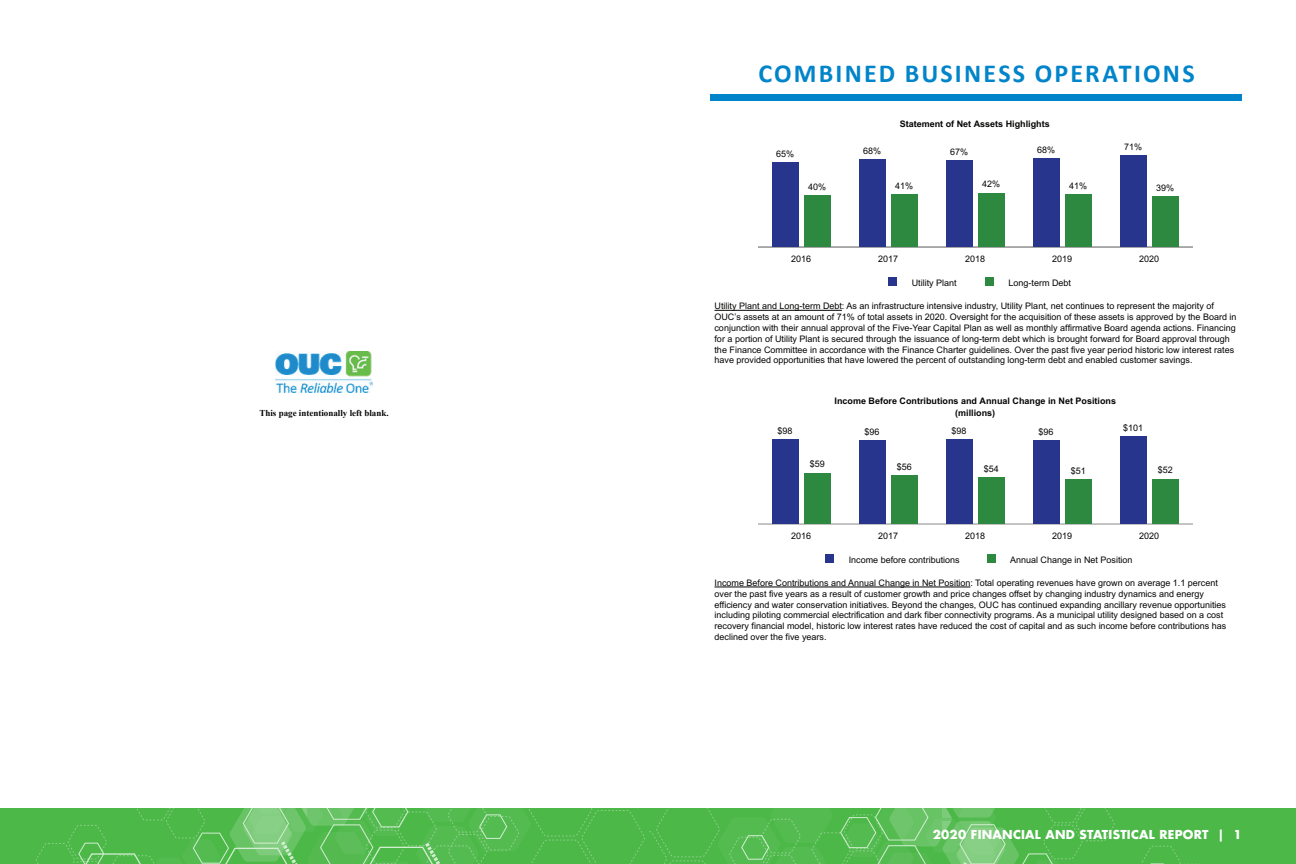
<style>
.page{position:relative;width:1296px;height:864px;background:#fff}
.page>*{position:absolute;margin:0;border:0;box-sizing:border-box;transform-origin:0 0}
.t1{font:700 26px "Calibri";letter-spacing:.085em;color:#0084ca}
.t2{font:700 12px "Futura Std";letter-spacing:.02em;color:#fff}
.t3{font:9px/10.8px "Arial";color:#040503}
.t4{font:700 9px/11.2px "Arial";color:#040503;text-align:center}
.t5{font:700 9px "Times New Roman";color:#040503}
</style>
<div class="page">
<div style="left:0;top:808px;width:1296px;height:56px;background:#4cb848"></div>
<div style="left:711px;top:94px;width:531px;height:6px;background:#0084ca"></div>
<svg style="left:1142px;top:846px;width:58px;height:18px"></svg>
<svg style="left:36px;top:808px;width:1079px;height:56px"></svg>
<img style="left:275px;top:351px;width:98px;height:42px">
<hr style="left:758px;top:247px;width:435px;height:1px;background:#595959">
<div style="left:772px;top:162px;width:27px;height:85px;background:#28358d"></div>
<div style="left:859px;top:159px;width:27px;height:88px;background:#28358d"></div>
<div style="left:946px;top:160px;width:27px;height:87px;background:#28358d"></div>
<div style="left:1033px;top:158px;width:27px;height:89px;background:#28358d"></div>
<div style="left:1120px;top:155px;width:27px;height:92px;background:#28358d"></div>
<div style="left:804px;top:195px;width:27px;height:52px;background:#2d8840"></div>
<div style="left:891px;top:194px;width:27px;height:53px;background:#2d8840"></div>
<div style="left:978px;top:193px;width:27px;height:54px;background:#2d8840"></div>
<div style="left:1065px;top:194px;width:27px;height:53px;background:#2d8840"></div>
<div style="left:1152px;top:196px;width:27px;height:51px;background:#2d8840"></div>
<div style="left:888px;top:277px;width:10px;height:9px;background:#28358d"></div>
<div style="left:985px;top:277px;width:9px;height:9px;background:#2d8840"></div>
<hr style="left:714px;top:310px;width:128px;height:1px;background:#040503">
<hr style="left:758px;top:524px;width:435px;height:1px;background:#8b8b8b">
<div style="left:772px;top:439px;width:27px;height:85px;background:#28358d"></div>
<div style="left:859px;top:440px;width:27px;height:84px;background:#28358d"></div>
<div style="left:946px;top:439px;width:27px;height:85px;background:#28358d"></div>
<div style="left:1033px;top:440px;width:27px;height:84px;background:#28358d"></div>
<div style="left:1120px;top:436px;width:27px;height:88px;background:#28358d"></div>
<div style="left:804px;top:473px;width:27px;height:51px;background:#2d8840"></div>
<div style="left:891px;top:476px;width:27px;height:48px;background:#2d8840"></div>
<div style="left:978px;top:477px;width:27px;height:47px;background:#2d8840"></div>
<div style="left:1065px;top:479px;width:27px;height:45px;background:#2d8840"></div>
<div style="left:1152px;top:479px;width:27px;height:45px;background:#2d8840"></div>
<div style="left:826px;top:554px;width:8px;height:9px;background:#28358d"></div>
<div style="left:987px;top:554px;width:9px;height:9px;background:#2d8840"></div>
<hr style="left:714px;top:587px;width:256px;height:1px;background:#040503">
<p class="t5" style="left:259px;top:407px;width:131px">This page intentionally left blank.</p>
<h1 class="t1" style="left:758px;top:54px;width:438px">COMBINED BUSINESS OPERATIONS</h1>
<p class="t4" style="left:900px;top:119px;width:152px">Statement of Net Assets Highlights</p>
<p class="t3" style="left:776px;top:148px;width:20px">65%</p>
<p class="t3" style="left:863px;top:145px;width:20px">68%</p>
<p class="t3" style="left:950px;top:147px;width:20px">67%</p>
<p class="t3" style="left:1037px;top:144px;width:20px">68%</p>
<p class="t3" style="left:1124px;top:141px;width:20px">71%</p>
<p class="t3" style="left:808px;top:181px;width:20px">40%</p>
<p class="t3" style="left:895px;top:180px;width:20px">41%</p>
<p class="t3" style="left:982px;top:179px;width:20px">42%</p>
<p class="t3" style="left:1069px;top:180px;width:20px">41%</p>
<p class="t3" style="left:1156px;top:183px;width:20px">39%</p>
<p class="t3" style="left:791px;top:253px;width:22px">2016</p>
<p class="t3" style="left:878px;top:253px;width:22px">2017</p>
<p class="t3" style="left:965px;top:253px;width:22px">2018</p>
<p class="t3" style="left:1052px;top:253px;width:22px">2019</p>
<p class="t3" style="left:1139px;top:253px;width:22px">2020</p>
<p class="t3" style="left:912px;top:277px;width:47px">Utility Plant</p>
<p class="t3" style="left:1008px;top:277px;width:64px">Long-term Debt</p>
<p class="t3" style="left:714px;top:301px;width:524px">Utility Plant and Long-term Debt: As an infrastructure intensive industry, Utility Plant, net continues to represent the majority of OUC’s assets at an amount of 71% of total assets in 2020. Oversight for the acquisition of these assets is approved by the Board in conjunction with their annual approval of the Five-Year Capital Plan as well as monthly affirmative Board agenda actions. Financing for a portion of Utility Plant is secured through the issuance of long-term debt which is brought forward for Board approval through the Finance Committee in accordance with the Finance Charter guidelines. Over the past five year period historic low interest rates have provided opportunities that have lowered the percent of outstanding long-term debt and enabled customer savings.</p>
<p class="t4" style="left:834px;top:396px;width:283px">Income Before Contributions and Annual Change in Net Positions (millions)</p>
<p class="t3" style="left:778px;top:425px;width:17px">$98</p>
<p class="t3" style="left:865px;top:427px;width:17px">$96</p>
<p class="t3" style="left:952px;top:425px;width:17px">$98</p>
<p class="t3" style="left:1039px;top:427px;width:17px">$96</p>
<p class="t3" style="left:1123px;top:422px;width:22px">$101</p>
<p class="t3" style="left:810px;top:459px;width:17px">$59</p>
<p class="t3" style="left:897px;top:462px;width:17px">$56</p>
<p class="t3" style="left:984px;top:463px;width:17px">$54</p>
<p class="t3" style="left:1071px;top:466px;width:17px">$51</p>
<p class="t3" style="left:1158px;top:465px;width:17px">$52</p>
<p class="t3" style="left:791px;top:530px;width:22px">2016</p>
<p class="t3" style="left:878px;top:530px;width:22px">2017</p>
<p class="t3" style="left:965px;top:530px;width:22px">2018</p>
<p class="t3" style="left:1052px;top:530px;width:22px">2019</p>
<p class="t3" style="left:1139px;top:530px;width:22px">2020</p>
<p class="t3" style="left:849px;top:554px;width:113px">Income before contributions</p>
<p class="t3" style="left:1010px;top:554px;width:124px">Annual Change in Net Position</p>
<p class="t3" style="left:715px;top:578px;width:513px">Income Before Contributions and Annual Change in Net Position: Total operating revenues have grown on average 1.1 percent over the past five years as a result of customer growth and price changes offset by changing industry dynamics and energy efficiency and water conservation initiatives. Beyond the changes, OUC has continued expanding ancillary revenue opportunities including piloting commercial electrification and dark fiber connectivity programs. As a municipal utility designed based on a cost recovery financial model, historic low interest rates have reduced the cost of capital and as such income before contributions has declined over the five years.</p>
<h2 class="t2" style="left:933px;top:826px;width:310px">2020 FINANCIAL AND STATISTICAL REPORT | 1</h2>
<h2 class="t2" style="left:941px;top:829px;width:302px">2020 FINANCIAL AND STATISTICAL REPORT | 1</h2>
</div>
